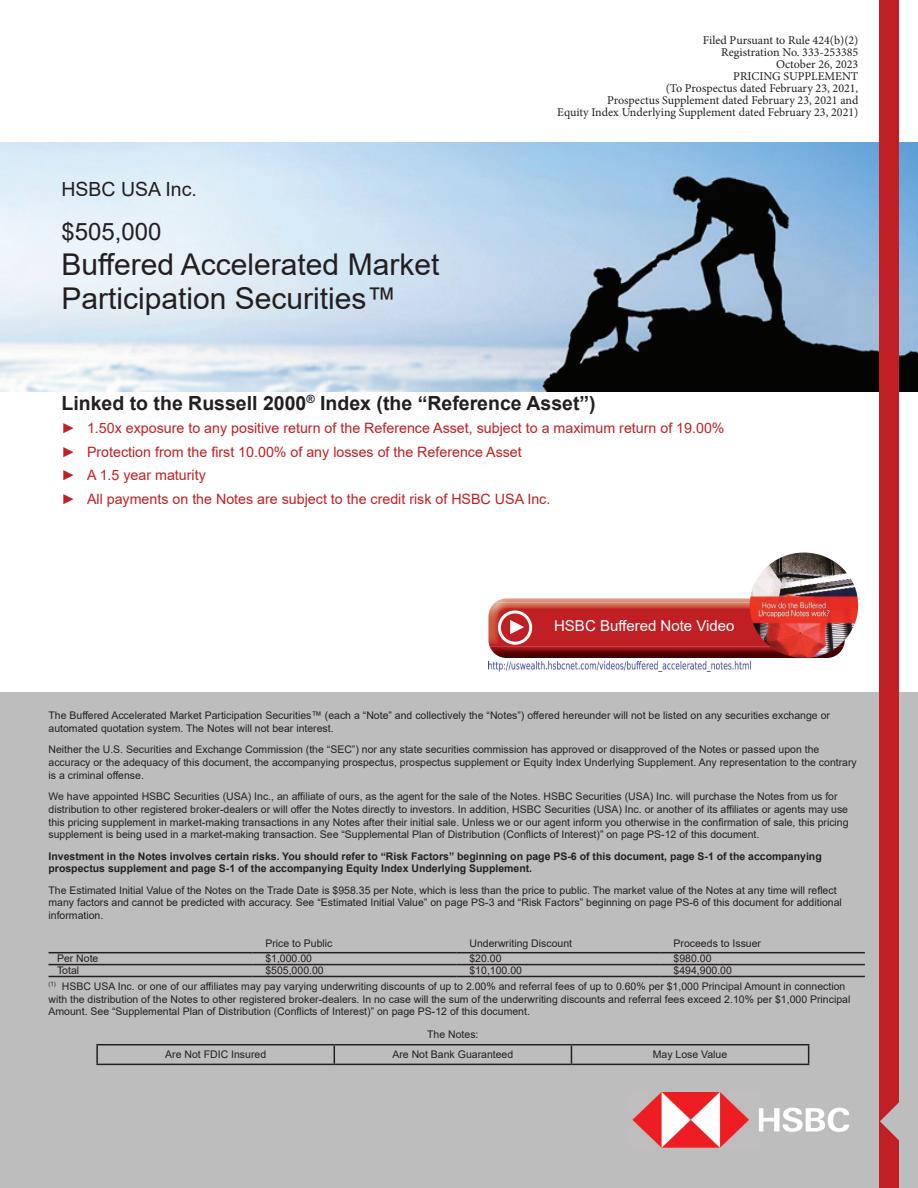
<style>
.page{position:relative;width:918px;height:1188px;background:#fff}
.page>*{position:absolute;margin:0;border:0;box-sizing:border-box;transform-origin:0 0}
.t1{font:30px/34.5px "Arial";color:#231f20}
.t2{font:24px "Arial";color:#231f20}
.t3{font:700 19.5px "Arial";color:#231f20}
.t4{font:19.5px "Arial";color:#231f20}
.t5{font:15px "Arial";color:#fff}
.t6{font:14.25px/23.5px "Arial";color:#c02025}
.t7{font:12px/12px "Minion Pro";color:#231f20;text-align:right}
.t8{font:10.5px/12.8px "Arial";color:#231f20}
.t9{font:700 10.5px/12.8px "Arial";color:#231f20}
</style>
<div class="page">
<div style="left:0;top:693px;width:918px;height:495px;background:#bebdbd"></div>
<hr style="left:49px;top:964px;width:204px;height:1px;background:#231f20">
<hr style="left:253px;top:964px;width:204px;height:1px;background:#231f20">
<hr style="left:457px;top:964px;width:204px;height:1px;background:#231f20">
<hr style="left:661px;top:964px;width:204px;height:1px;background:#231f20">
<hr style="left:49px;top:976px;width:204px;height:1px;background:#231f20">
<hr style="left:253px;top:976px;width:204px;height:1px;background:#231f20">
<hr style="left:457px;top:976px;width:204px;height:1px;background:#231f20">
<hr style="left:661px;top:976px;width:204px;height:1px;background:#231f20">
<hr style="left:49px;top:952px;width:204px;height:1px;background:#231f20">
<hr style="left:253px;top:952px;width:204px;height:1px;background:#231f20">
<hr style="left:457px;top:952px;width:204px;height:1px;background:#231f20">
<hr style="left:661px;top:952px;width:204px;height:1px;background:#231f20">
<hr style="left:96px;top:1044px;width:238px;height:1px;background:#231f20">
<svg style="left:96px;top:1045px;width:2px;height:19px"></svg>
<hr style="left:334px;top:1044px;width:237px;height:1px;background:#231f20">
<svg style="left:334px;top:1045px;width:1px;height:19px"></svg>
<hr style="left:571px;top:1044px;width:238px;height:1px;background:#231f20">
<svg style="left:571px;top:1045px;width:1px;height:19px"></svg>
<svg style="left:808px;top:1045px;width:1px;height:19px"></svg>
<hr style="left:96px;top:1064px;width:238px;height:1px;background:#231f20">
<hr style="left:334px;top:1064px;width:237px;height:1px;background:#231f20">
<hr style="left:571px;top:1064px;width:238px;height:1px;background:#231f20">
<img style="left:0;top:142px;width:918px;height:249px">
<div style="left:879px;top:0;width:20px;height:1188px;background:#c02025"></div>
<svg style="left:880px;top:1102px;width:19px;height:39px"></svg>
<img style="left:632px;top:1093px;width:218px;height:55px">
<img style="left:495px;top:598px;width:255px;height:5px">
<img style="left:490px;top:646px;width:260px;height:12px">
<img style="left:488px;top:603px;width:262px;height:43px">
<img style="left:750px;top:553px;width:108px;height:105px">
<div style="left:498px;top:610px;width:34px;height:35px;border:3px solid #fff;border-radius:50%"></div>
<svg style="left:510px;top:620px;width:14px;height:14px"></svg>
<img style="left:488px;top:661px;width:261px;height:10px">
<h3 class="t4" style="left:62px;top:176px;width:137px">HSBC USA Inc.</h3>
<h2 class="t2" style="left:62px;top:215px;width:102px">$505,000</h2>
<h1 class="t1" style="left:62px;top:247px;width:379px">Buffered Accelerated Market<br>Participation Securities™</h1>
<p class="t7" style="left:557px;top:34px;width:303px">Filed Pursuant to Rule 424(b)(2)<br>Registration No. 333-253385<br>October 26, 2023<br>PRICING SUPPLEMENT<br>(To Prospectus dated February 23, 2021,<br>Prospectus Supplement dated February 23, 2021 and<br>Equity Index Underlying Supplement dated February 23, 2021)</p>
<h3 class="t3" style="left:62px;top:389px;width:536px">Linked to the Russell 2000<sup>®</sup> Index (the “Reference Asset”)</h3>
<p class="t6" style="left:62px;top:416px;width:665px">► 1.50x exposure to any positive return of the Reference Asset, subject to a maximum return of 19.00% ► Protection from the first 10.00% of any losses of the Reference Asset<br>► A 1.5 year maturity<br>► All payments on the Notes are subject to the credit risk of HSBC USA Inc.</p>
<h3 class="t5" style="left:554px;top:616px;width:182px">HSBC Buffered Note Video</h3>
<p class="t8" style="left:49px;top:709px;width:783px">The Buffered Accelerated Market Participation Securities™ (each a “Note” and collectively the “Notes”) offered hereunder will not be listed on any securities exchange or automated quotation system. The Notes will not bear interest.</p>
<p class="t8" style="left:49px;top:743px;width:810px">Neither the U.S. Securities and Exchange Commission (the “SEC”) nor any state securities commission has approved or disapproved of the Notes or passed upon the accuracy or the adequacy of this document, the accompanying prospectus, prospectus supplement or Equity Index Underlying Supplement. Any representation to the contrary is a criminal offense.</p>
<p class="t8" style="left:49px;top:790px;width:802px">We have appointed HSBC Securities (USA) Inc., an affiliate of ours, as the agent for the sale of the Notes. HSBC Securities (USA) Inc. will purchase the Notes from us for distribution to other registered broker-dealers or will offer the Notes directly to investors. In addition, HSBC Securities (USA) Inc. or another of its affiliates or agents may use this pricing supplement in market-making transactions in any Notes after their initial sale. Unless we or our agent inform you otherwise in the confirmation of sale, this pricing supplement is being used in a market-making transaction. See “Supplemental Plan of Distribution (Conflicts of Interest)” on page PS-12 of this document.</p>
<p class="t9" style="left:49px;top:850px;width:775px">Investment in the Notes involves certain risks. You should refer to “Risk Factors” beginning on page PS-6 of this document, page S-1 of the accompanying prospectus supplement and page S-1 of the accompanying Equity Index Underlying Supplement.</p>
<p class="t8" style="left:49px;top:884px;width:795px">The Estimated Initial Value of the Notes on the Trade Date is $958.35 per Note, which is less than the price to public. The market value of the Notes at any time will reflect many factors and cannot be predicted with accuracy. See “Estimated Initial Value” on page PS-3 and “Risk Factors” beginning on page PS-6 of this document for additional information.</p>
<p class="t8" style="left:265px;top:937px;width:69px">Price to Public</p>
<p class="t8" style="left:469px;top:937px;width:104px">Underwriting Discount</p>
<p class="t8" style="left:674px;top:937px;width:89px">Proceeds to Issuer</p>
<p class="t8" style="left:57px;top:952px;width:43px">Per Note</p>
<p class="t8" style="left:265px;top:952px;width:48px">$1,000.00</p>
<p class="t8" style="left:469px;top:952px;width:34px">$20.00</p>
<p class="t8" style="left:674px;top:952px;width:39px">$980.00</p>
<p class="t8" style="left:57px;top:964px;width:24px">Total</p>
<p class="t8" style="left:265px;top:964px;width:60px">$505,000.00</p>
<p class="t8" style="left:469px;top:964px;width:54px">$10,100.00</p>
<p class="t8" style="left:49px;top:963px;width:798px;line-height:15.6px;text-indent:625px">$494,900.00<br><sup>(1)</sup> HSBC USA Inc. or one of our affiliates may pay varying underwriting discounts of up to 2.00% and referral fees of up to 0.60% per $1,000 Principal Amount in connection</p>
<p class="t8" style="left:49px;top:993px;width:803px">with the distribution of the Notes to other registered broker-dealers. In no case will the sum of the underwriting discounts and referral fees exceed 2.10% per $1,000 Principal<br>Amount. See “Supplemental Plan of Distribution (Conflicts of Interest)” on page PS-12 of this document.</p>
<p class="t8" style="left:427px;top:1028px;width:53px">The Notes:</p>
<p class="t8" style="left:165px;top:1048px;width:102px">Are Not FDIC Insured</p>
<p class="t8" style="left:392px;top:1048px;width:122px">Are Not Bank Guaranteed</p>
<p class="t8" style="left:653px;top:1048px;width:76px">May Lose Value</p>
</div>
